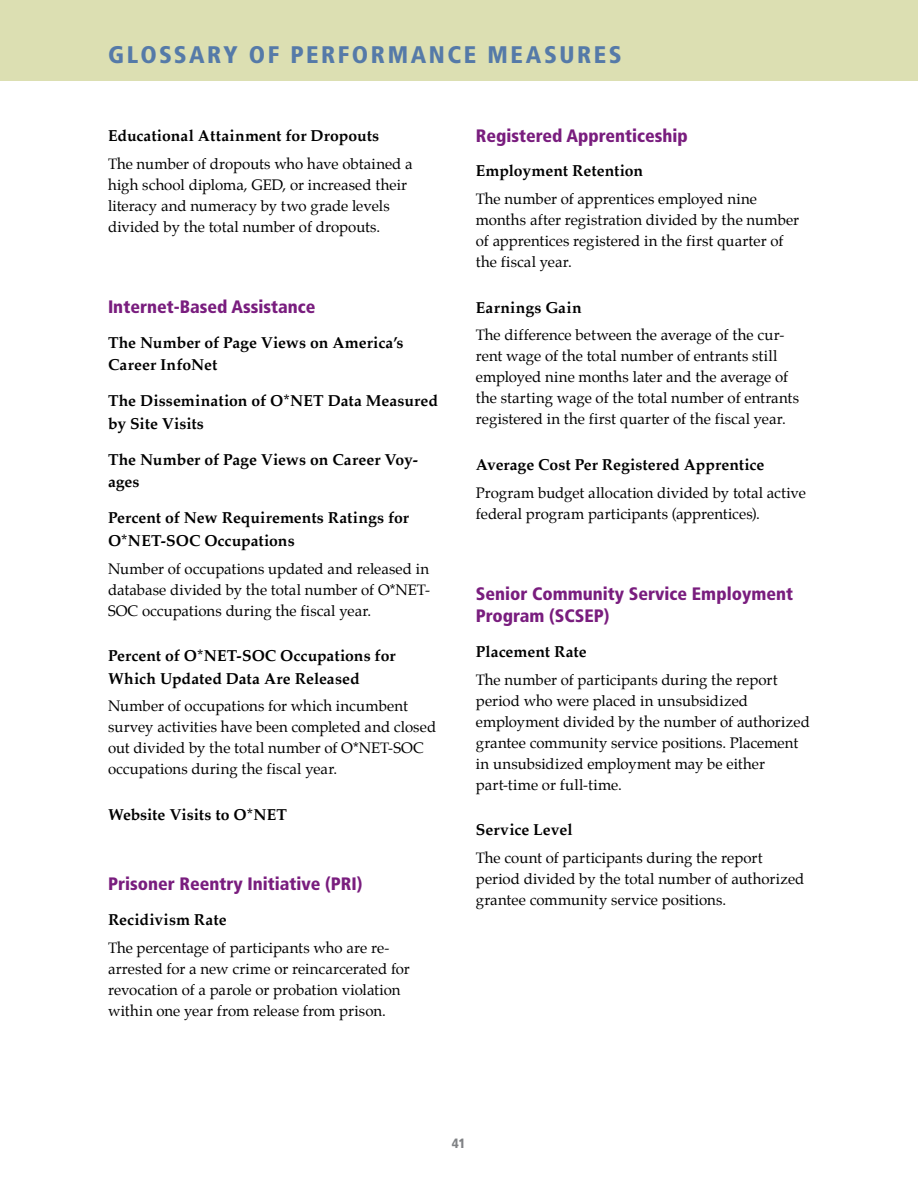
<style>
.page{position:relative;width:918px;height:1188px;background:#fff}
.page>*{position:absolute;margin:0;border:0;box-sizing:border-box;transform-origin:0 0}
.t1{font:900 condensed 24px "Frutiger LT";letter-spacing:.105em;color:#557aa8}
.t2{font:900 condensed 18px/22.5px "Frutiger LT";color:#791d7e}
.t3{font:700 15.75px/22.5px "Palatino";color:#000}
.t4{font:700 15.75px "Palatino";letter-spacing:.02em;color:#000}
.t5{font:15px/21px "Palatino";color:#000}
.t6{font:900 condensed 13.5px "Frutiger LT";color:#808285}
</style>
<div class="page">
<div style="left:0;top:0;width:918px;height:81px;background:#dcdfb2"></div>
<h1 class="t1" style="left:108px;top:40px;width:513px">glossary of performance measures</h1>
<p class="t3" style="left:108px;top:126px;width:273px">Educational Attainment for Dropouts</p>
<p class="t5" style="left:108px;top:155px;width:306px">The number of dropouts who have obtained a high school diploma, GED, or increased their literacy and numeracy by two grade levels divided by the total number of dropouts.</p>
<p class="t2" style="left:108px;top:296px;width:209px">Internet-Based Assistance</p>
<p class="t3" style="left:108px;top:333px;width:297px">The Number of Page Views on America’s<br>Career InfoNet</p>
<p class="t3" style="left:108px;top:391px;width:332px">The Dissemination of O*NET Data Measured by Site Visits</p>
<p class="t3" style="left:108px;top:450px;width:312px">The Number of Page Views on Career Voy&shy;ages</p>
<p class="t3" style="left:108px;top:508px;width:303px">Percent of New Requirements Ratings for<br>O*NET-SOC Occupations</p>
<p class="t5" style="left:108px;top:559px;width:324px;text-align:justify">Number of occupations updated and released in database divided by the total number of O*NET-SOC occupations during the fiscal year.</p>
<p class="t3" style="left:108px;top:646px;width:289px">Percent of O*NET-SOC Occupations for<br>Which Updated Data Are Released</p>
<p class="t5" style="left:108px;top:697px;width:330px">Number of occupations for which incumbent survey activities have been completed and closed out divided by the total number of O*NET-SOC occupations during the fiscal year.</p>
<p class="t3" style="left:108px;top:805px;width:181px">Website Visits to O*NET</p>
<p class="t2" style="left:108px;top:873px;width:256px">Prisoner Reentry Initiative (PRI)</p>
<p class="t3" style="left:108px;top:910px;width:120px">Recidivism Rate</p>
<p class="t5" style="left:108px;top:939px;width:303px">The percentage of participants who are re&shy;arrested for a new crime or reincarcerated for revocation of a parole or probation violation within one year from release from prison.</p>
<p class="t2" style="left:476px;top:124px;width:214px">Registered Apprenticeship</p>
<p class="t3" style="left:476px;top:161px;width:169px">Employment Retention</p>
<p class="t5" style="left:476px;top:190px;width:325px">The number of apprentices employed nine months after registration divided by the number of apprentices registered in the first quarter of the fiscal year.</p>
<p class="t4" style="left:476px;top:297px;width:107px">Earnings Gain</p>
<p class="t5" style="left:476px;top:326px;width:325px">The difference between the average of the cur&shy;rent wage of the total number of entrants still employed nine months later and the average of the starting wage of the total number of entrants registered in the first quarter of the fiscal year.</p>
<p class="t3" style="left:476px;top:455px;width:290px">Average Cost Per Registered Apprentice</p>
<p class="t5" style="left:476px;top:483px;width:332px">Program budget allocation divided by total active federal program participants (apprentices).</p>
<p class="t2" style="left:476px;top:582px;width:319px">Senior Community Service Employment<br>Program (SCSEP)</p>
<p class="t3" style="left:476px;top:642px;width:112px">Placement Rate</p>
<p class="t5" style="left:476px;top:670px;width:336px">The number of participants during the report period who were placed in unsubsidized employment divided by the number of authorized grantee community service positions. Placement in unsubsidized employment may be either part-time or full-time.</p>
<p class="t3" style="left:476px;top:820px;width:98px">Service Level</p>
<p class="t5" style="left:476px;top:849px;width:330px">The count of participants during the report period divided by the total number of authorized grantee community service positions.</p>
<p class="t6" style="left:452px;top:1136px;width:15px">41</p>
</div>
